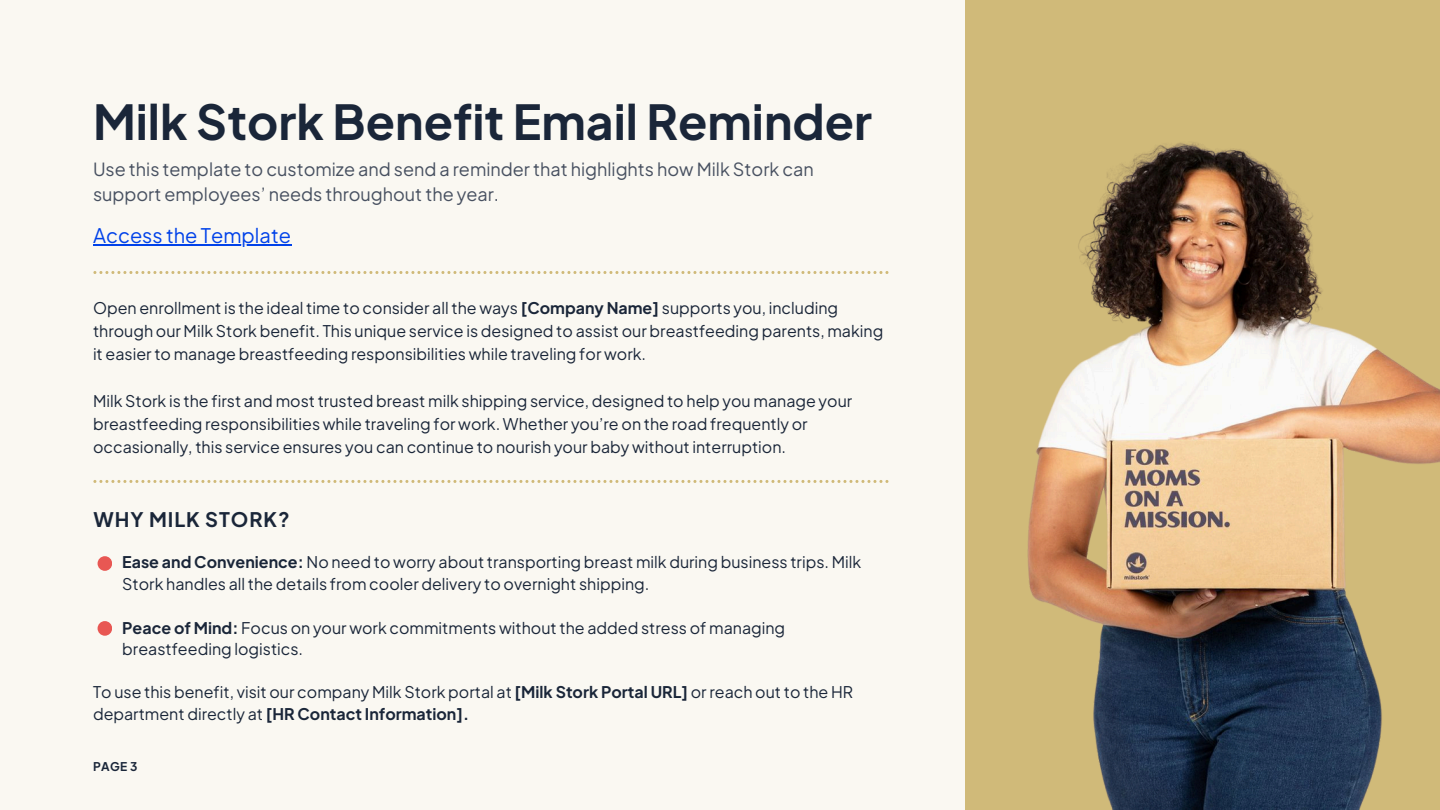
<style>
.page{position:relative;width:1440px;height:810px;background:#faf8f2}
.page>*{position:absolute;margin:0;border:0;box-sizing:border-box;transform-origin:0 0}
.t1{font:700 48px "Plus Jakarta Sans";color:#1a2639}
.t2{font:20px "Plus Jakarta Sans";color:#0142e9}
.t3{font:700 20px "Plus Jakarta Sans";letter-spacing:.05em;color:#1a2639}
.t4{font:18px/24.8px "Plus Jakarta Sans";color:#485161}
.t5{font:16px/23.2px "Plus Jakarta Sans";color:#1a2639}
.t6{font:700 12px "Plus Jakarta Sans";color:#1a2639}
.s1{font-weight:700}
</style>
<div class="page">
<svg style="left:93px;top:271px;width:795px;height:3px"></svg>
<svg style="left:93px;top:480px;width:795px;height:3px"></svg>
<div style="left:965px;top:0;width:475px;height:810px;background:#d0ba79"></div>
<img style="left:1027px;top:142px;width:413px;height:668px">
<div style="left:98px;top:556px;width:14px;height:15px;background:#e85753;border-radius:50%"></div>
<div style="left:98px;top:621px;width:14px;height:15px;background:#e85753;border-radius:50%"></div>
<hr style="left:93px;top:244px;width:198px;height:2px;background:#0142e9">
<h2 class="t1" style="left:93px;top:90px;width:781px">Milk Stork Benefit Email Reminder</h2>
<h4 class="t4" style="left:93px;top:156px;width:722px">Use this template to customize and send a reminder that highlights how Milk Stork can support employees’ needs throughout the year.</h4>
<p class="t2" style="left:93px;top:222px;width:200px">Access the Template</p>
<h3 class="t5" style="left:93px;top:295px;width:792px">Open enrollment is the ideal time to consider all the ways <span class="s1">[Company Name]</span> supports you, including through our Milk Stork benefit. This unique service is designed to assist our breastfeeding parents, making it easier to manage breastfeeding responsibilities while traveling for work.</h3>
<h3 class="t5" style="left:93px;top:388px;width:761px">Milk Stork is the first and most trusted breast milk shipping service, designed to help you manage your breastfeeding responsibilities while traveling for work. Whether you’re on the road frequently or occasionally, this service ensures you can continue to nourish your baby without interruption.</h3>
<p class="t3" style="left:93px;top:506px;width:198px">WHY MILK STORK?</p>
<h4 class="t5" style="left:122px;top:551px;width:740px;line-height:21.8px"><span class="s1">Ease and Convenience:</span> No need to worry about transporting breast milk during business trips. Milk<br>Stork handles all the details from cooler delivery to overnight shipping.</h4>
<p class="t5" style="left:122px;top:616px;width:664px;line-height:21.8px"><span class="s1">Peace of Mind:</span> Focus on your work commitments without the added stress of managing breastfeeding logistics.</p>
<h4 class="t5" style="left:93px;top:680px;width:762px;line-height:21.8px">To use this benefit, visit our company Milk Stork portal at <span class="s1">[Milk Stork Portal URL]</span> or reach out to the HR department directly at <span class="s1">[HR Contact Information].</span></h4>
<p class="t6" style="left:93px;top:759px;width:46px">PAGE 3</p>
</div>
